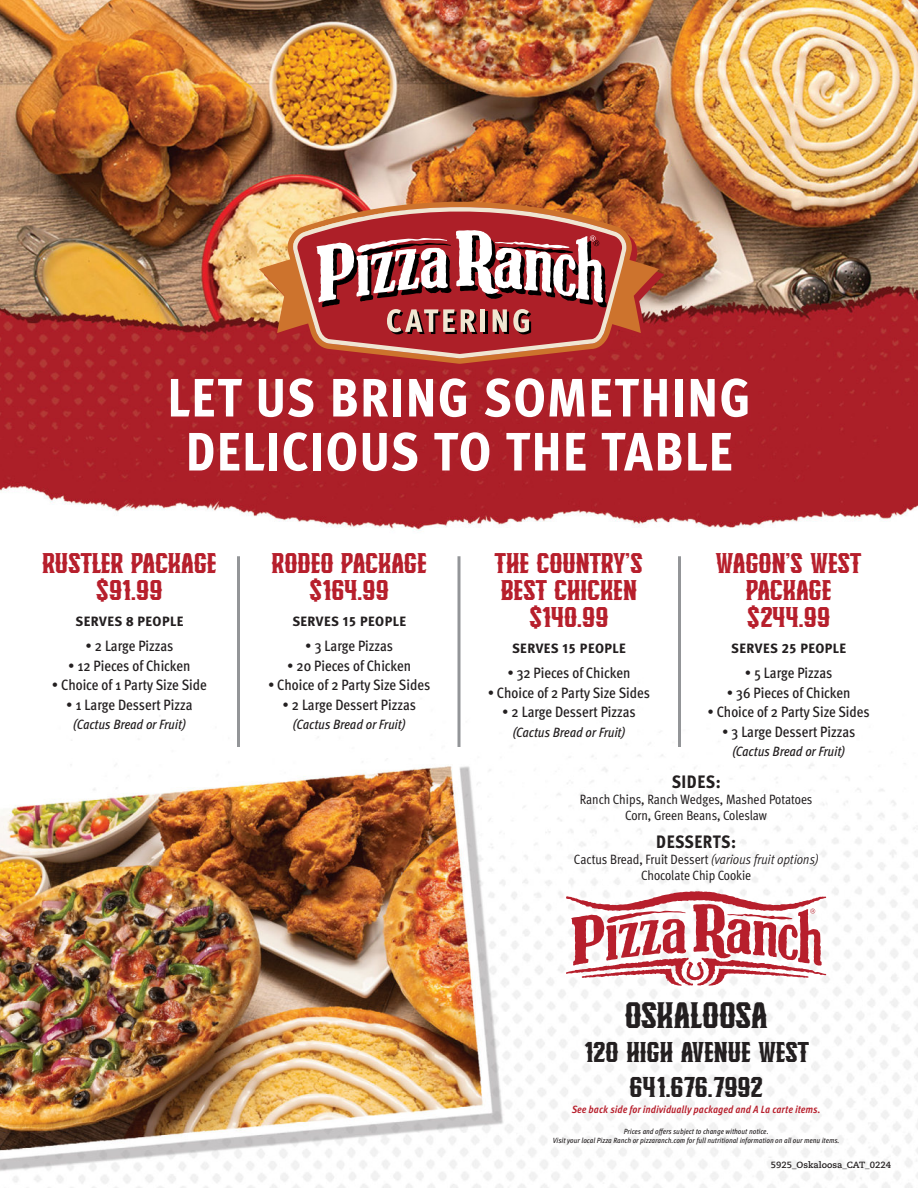
<style>
.page{position:relative;width:918px;height:1188px;background:#fff}
.page>*{position:absolute;margin:0;border:0;box-sizing:border-box;transform-origin:0 0}
.t1{font:800 condensed 54px/54px "Meta Pro";letter-spacing:.025em;color:#fff;text-align:center}
.t2{font:900 36.75px "Knucklehead Deco";letter-spacing:-.01em;color:#231f20}
.t3{font:900 28.65px/34.3px "Knucklehead Deco";letter-spacing:-.015em;color:#231f20;text-align:center}
.t4{font:900 28.5px/27px "Knucklehead Deco";letter-spacing:-.005em;color:#b71f2c;text-align:center}
.t5{font:800 condensed 18px "Meta Pro";letter-spacing:.025em;color:#231f20}
.t6{font:500 condensed 15px "Meta Pro";color:#231f20}
.t7{font:condensed 13.5px/16.2px "Meta Pro";letter-spacing:-.005em;color:#231f20;text-align:center}
.t8{font:italic 500 condensed 13.5px "Meta Pro";letter-spacing:-.005em;color:#231f20}
.t9{font:800 condensed 13.5px "Meta Pro";letter-spacing:.025em;color:#231f20;scale:1.11 1}
.t10{font:italic 700 condensed 10.5px "Meta Pro";letter-spacing:.005em;color:#b71f2c}
.t11{font:700 9px "Caecilia";color:#231f20}
.t12{font:italic 500 condensed 7.5px/9px "Meta Pro";letter-spacing:.01em;color:#231f20;text-align:center}
.s1{font-style:italic}
</style>
<div class="page">
<img style="left:0;top:0;width:918px;height:1188px">
<svg style="left:264px;top:207px;width:400px;height:162px;background:#aa2b2b"></svg>
<svg style="left:259px;top:202px;width:400px;height:162px;background:#c56844"></svg>
<svg style="left:291px;top:207px;width:337px;height:151px;background:#c5623f"></svg>
<svg style="left:296px;top:203px;width:327px;height:151px;background:#c3604b"></svg>
<svg style="left:316px;top:230px;width:291px;height:104px"></svg>
<div style="left:175px;top:383px;width:577px;height:93px;background:#ad1f29"></div>
<hr style="left:237px;top:556px;width:3px;height:191px;background:#939598">
<hr style="left:458px;top:556px;width:2px;height:191px;background:#939598">
<hr style="left:678px;top:556px;width:3px;height:191px;background:#939598">
<svg style="left:566px;top:891px;width:260px;height:95px"></svg>
<h1 class="t1" style="left:167px;top:368px;width:585px">LET US BRING SOMETHING<br>DELICIOUS TO THE TABLE</h1>
<h3 class="t4" style="left:42px;top:551px;width:176px">RUSTLER PACKAGE $91.99</h3>
<p class="t9" style="left:76px;top:611px;width:99px">SERVES 8 PEOPLE</p>
<p class="t6" style="left:85px;top:635px;width:90px">• 2 Large Pizzas</p>
<p class="t6" style="left:68px;top:654px;width:124px">• 12 Pieces of Chicken</p>
<p class="t6" style="left:52px;top:674px;width:156px">• Choice of 1 Party Size Side</p>
<p class="t6" style="left:66px;top:693px;width:128px">• 1 Large Dessert Pizza</p>
<p class="t8" style="left:73px;top:714px;width:114px">(Cactus Bread or Fruit)</p>
<h3 class="t4" style="left:271px;top:551px;width:157px">RODEO PACKAGE $164.99</h3>
<p class="t9" style="left:292px;top:611px;width:104px">SERVES 15 PEOPLE</p>
<p class="t6" style="left:305px;top:635px;width:89px">• 3 Large Pizzas</p>
<p class="t6" style="left:287px;top:654px;width:125px">• 20 Pieces of Chicken</p>
<p class="t6" style="left:268px;top:674px;width:164px">• Choice of 2 Party Size Sides</p>
<p class="t6" style="left:282px;top:693px;width:135px">• 2 Large Dessert Pizzas</p>
<p class="t8" style="left:293px;top:714px;width:114px">(Cactus Bread or Fruit)</p>
<h3 class="t4" style="left:495px;top:551px;width:149px">THE COUNTRY’S<br>BEST CHICKEN $140.99</h3>
<p class="t9" style="left:512px;top:638px;width:104px">SERVES 15 PEOPLE</p>
<p class="t6" style="left:507px;top:662px;width:125px">• 32 Pieces of Chicken</p>
<p class="t6" style="left:488px;top:681px;width:164px">• Choice of 2 Party Size Sides</p>
<p class="t6" style="left:502px;top:701px;width:135px">• 2 Large Dessert Pizzas</p>
<p class="t8" style="left:513px;top:722px;width:114px">(Cactus Bread or Fruit)</p>
<h3 class="t4" style="left:716px;top:551px;width:147px">WAGON’S WEST<br>PACKAGE $244.99</h3>
<p class="t9" style="left:731px;top:638px;width:105px">SERVES 25 PEOPLE</p>
<p class="t6" style="left:745px;top:662px;width:89px">• 5 Large Pizzas</p>
<p class="t6" style="left:727px;top:681px;width:125px">• 36 Pieces of Chicken</p>
<p class="t6" style="left:708px;top:701px;width:164px">• Choice of 2 Party Size Sides</p>
<p class="t6" style="left:722px;top:720px;width:135px">• 3 Large Dessert Pizzas</p>
<p class="t8" style="left:732px;top:741px;width:114px">(Cactus Bread or Fruit)</p>
<p class="t5" style="left:672px;top:768px;width:51px">SIDES:</p>
<p class="t7" style="left:580px;top:790px;width:234px">Ranch Chips, Ranch Wedges, Mashed Potatoes<br>Corn, Green Beans, Coleslaw</p>
<p class="t5" style="left:656px;top:828px;width:81px">DESSERTS:</p>
<p class="t7" style="left:574px;top:850px;width:246px">Cactus Bread, Fruit Dessert <span class="s1">(various fruit options)<br></span>Chocolate Chip Cookie</p>
<h2 class="t2" style="left:625px;top:996px;width:144px">OSKALOOSA</h2>
<h3 class="t3" style="left:583px;top:1036px;width:227px">120 HIGH AVENUE WEST<br>641.676.7992</h3>
<p class="t10" style="left:572px;top:1102px;width:250px">See back side for individually packaged and A La carte items.</p>
<p class="t12" style="left:553px;top:1126px;width:288px">Prices and offers subject to change without notice.<br>Visit your local Pizza Ranch or pizzaranch.com for full nutritional information on all our menu items.</p>
<p class="t11" style="left:771px;top:1159px;width:122px">5925_Oskaloosa_CAT_0224</p>
</div>
